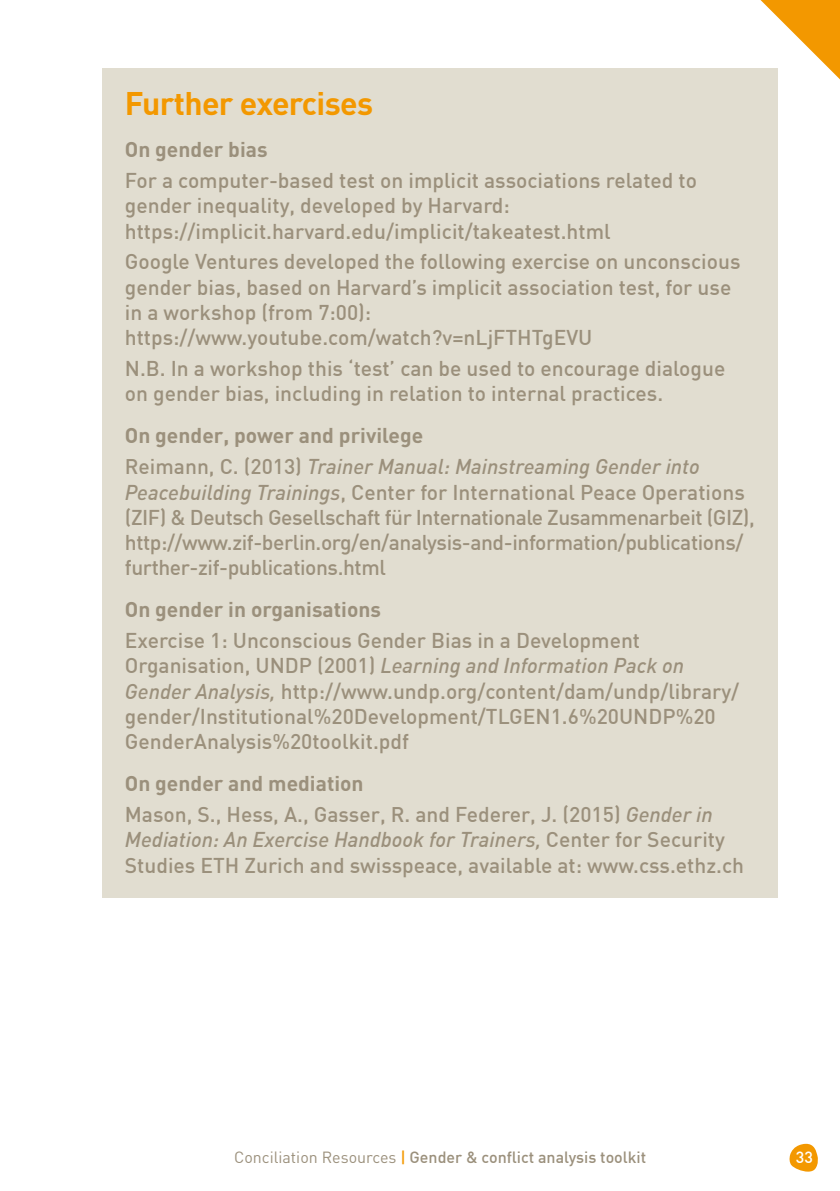
<style>
.page{position:relative;width:840px;height:1191px;background:#fff}
.page>*{position:absolute;margin:0;border:0;box-sizing:border-box;transform-origin:0 0}
.t1{font:700 32px "DIN";letter-spacing:-.02em;color:#f39800}
.t2{font:500 21px/25.2px "DIN";color:#9b907c}
.t3{font:500 21px/25.2px "DIN";letter-spacing:-.02em;color:#9b907c}
.t4{font:italic 500 21px/30.8px "DIN";color:#9b907c}
.t5{font:700 21px "DIN";color:#9b907c}
.t6{font:500 16px "DIN";color:#9b907c}
.t7{font:500 16px "DIN";color:#fff}
.s1{font-weight:700;font-style:normal}
.s2{font-style:normal}
.s3{font-style:italic}
.s4{font-weight:700}
.s5{font-weight:400}
.s6{color:#f39800}
</style>
<div class="page">
<svg style="left:789px;top:1143px;width:29px;height:28px"></svg>
<svg style="left:760px;top:0;width:79px;height:96px"></svg>
<div style="left:102px;top:68px;width:675px;height:829px;background:#e1ddd0"></div>
<h1 class="t1" style="left:125px;top:83px;width:249px">Further exercises</h1>
<p class="t5" style="left:125px;top:136px;width:144px">On gender bias</p>
<p class="t2" style="left:125px;top:167px;width:573px">For a computer-based test on implicit associations related to gender inequality, developed by Harvard: https://implicit.harvard.edu/implicit/takeatest.html</p>
<p class="t2" style="left:125px;top:248px;width:616px">Google Ventures developed the following exercise on unconscious gender bias, based on Harvard’s implicit association test, for use in a workshop (from 7:00): https://www.youtube.com/watch?v=nLjFTHTgEVU</p>
<p class="t2" style="left:125px;top:355px;width:601px">N.B. In a workshop this ‘test’ can be used to encourage dialogue on gender bias, including in relation to internal practices.</p>
<p class="t4" style="left:125px;top:420px;width:576px"><span class="s1">On gender, power and privilege<br></span><span class="s2">Reimann, C. (2013)</span> Trainer Manual: Mainstreaming Gender into</p>
<p class="t3" style="left:125px;top:478px;width:631px"><span class="s3">Peacebuilding Trainings</span>, Center for International Peace Operations (ZIF) &amp; Deutsch Gesellschaft für Internationale Zusammenarbeit (GIZ), http://www.zif-berlin.org/en/analysis-and-information/publications/ further-zif-publications.html</p>
<p class="t5" style="left:125px;top:596px;width:257px">On gender in organisations</p>
<p class="t2" style="left:125px;top:627px;width:615px">Exercise 1: Unconscious Gender Bias in a Development Organisation, UNDP (2001) <span class="s3">Learning and Information Pack on Gender Analysis,</span> http://www.undp.org/content/dam/undp/library/ gender/Institutional%20Development/TLGEN1.6%20UNDP%20<br>GenderAnalysis%20toolkit.pdf</p>
<p class="t2" style="left:125px;top:767px;width:589px;line-height:30.8px"><span class="s4">On gender and mediation<br></span>Mason, S., Hess, A., Gasser, R. and Federer, J. (2015) <span class="s3">Gender in</span></p>
<p class="t2" style="left:125px;top:826px;width:620px"><span class="s3">Mediation: An Exercise Handbook for Trainers,</span> Center for Security<br>Studies ETH Zurich and swisspeace, available at: www.css.ethz.ch</p>
<p class="t6" style="left:234px;top:1147px;width:413px"><span class="s5">Conciliation Resources</span> <span class="s6">|</span> Gender &amp; conflict analysis toolkit</p>
<p class="t7" style="left:795px;top:1147px;width:19px">33</p>
</div>
